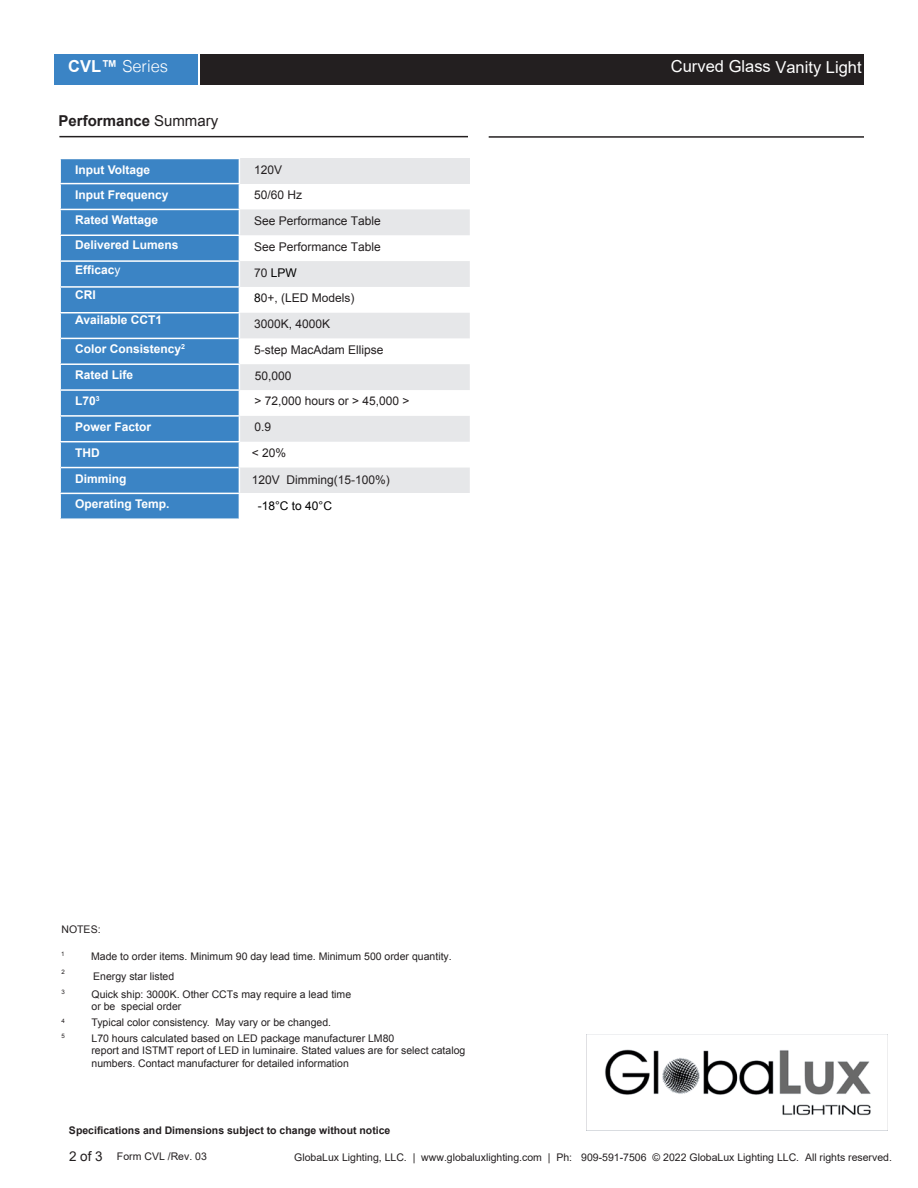
<style>
.page{position:relative;width:918px;height:1188px;background:#fff}
.page>*{position:absolute;margin:0;border:0;box-sizing:border-box;transform-origin:0 0}
.t1{font:16.5px "Arial";color:#fff}
.t2{font:300 16.5px "Helvetica";color:#fff}
.t3{font:700 15px "Arial";color:#231f20}
.t4{font:12px/25.8px "Arial";color:#231f20}
.t5{font:700 12px/25.8px "Arial";color:#fff}
.t6{font:12px "Arial";color:#000}
.t7{font:10.5px/12.6px "Arial";color:#231f20}
.t8{font:700 10.5px "Arial";color:#231f20}
.t9{font:6.15px "Arial";color:#231f20}
.s1{font-family:"Arial";font-weight:700}
.s2{font-weight:400}
.s3{color:#000}
.s4{font-size:13.5px}
.s5{font-style:inherit}
</style>
<div class="page">
<div style="left:201px;top:54px;width:663px;height:30px;background:#231f20"></div>
<div style="left:54px;top:54px;width:143px;height:30px;background:#3b84c5"></div>
<hr style="left:59px;top:136px;width:409px;height:1px;background:#231f20">
<div style="left:61px;top:159px;width:178px;height:359px;background:#3b84c5"></div>
<div style="left:239px;top:158px;width:231px;height:26px;background:#e6e7e9"></div>
<svg style="left:240px;top:209px;width:230px;height:284px;fill:#e6e7e9"></svg>
<hr style="left:59px;top:158px;width:181px;height:1px;background:#fff">
<hr style="left:59px;top:183px;width:181px;height:1px;background:#fff">
<hr style="left:59px;top:209px;width:181px;height:1px;background:#fff">
<hr style="left:59px;top:235px;width:181px;height:1px;background:#fff">
<hr style="left:59px;top:260px;width:181px;height:2px;background:#fff">
<hr style="left:59px;top:286px;width:181px;height:2px;background:#fff">
<hr style="left:59px;top:312px;width:181px;height:1px;background:#fff">
<hr style="left:59px;top:363px;width:181px;height:2px;background:#fff">
<hr style="left:59px;top:389px;width:181px;height:2px;background:#fff">
<hr style="left:59px;top:415px;width:181px;height:2px;background:#fff">
<hr style="left:59px;top:441px;width:181px;height:1px;background:#fff">
<hr style="left:61px;top:338px;width:178px;height:1px;background:#fff">
<hr style="left:59px;top:493px;width:181px;height:1px;background:#fff">
<svg style="left:239px;top:159px;width:1px;height:334px"></svg>
<hr style="left:61px;top:467px;width:178px;height:1px;background:#fff">
<hr style="left:489px;top:136px;width:375px;height:2px;background:#231f20">
<img style="left:587px;top:1034px;width:300px;height:82px">
<h1 class="t2" style="left:68px;top:52px;width:101px"><span class="s1">CVL™</span> Series</h1>
<h1 class="t1" style="left:671px;top:55px;width:192px">Curved Glass Vanity Light</h1>
<h2 class="t3" style="left:58px;top:111px;width:161px">Performance <span class="s2">Summary</span></h2>
<p class="t5" style="left:75px;top:157px;width:105px;line-height:25.2px">Input Voltage<br>Input Frequency<br>Rated Wattage<br>Delivered Lumens<br>Efficac<span class="s2">y<br></span>CRI<br>Available CCT1</p>
<p class="t5" style="left:75px;top:337px;width:111px">Color Consistency<sup>2<br></sup>Rated Life<br>L70<sup>3<br></sup>Power Factor<br>THD<br>Dimming<br>Operating Temp.</p>
<p class="t4" style="left:254px;top:157px;width:131px">120V<br>50/60 Hz<br>See Performance Table<br>See Performance Table<br>70 <span class="s3">LPW<br></span><span class="s3">8</span>0+, (LED Models)<br>3000K, 4000K<br>5-step MacAdam Ellipse</p>
<p class="t4" style="left:255px;top:363px;width:38px">50,000</p>
<p class="t4" style="left:254px;top:388px;width:157px">&gt; 72,000 hours or &gt; 45,000 &gt;</p>
<p class="t4" style="left:252px;top:414px;width:140px;line-height:26.2px">0.9<br>&lt; 20%<br>120V Dimming(15-100%)</p>
<p class="t6" style="left:258px;top:498px;width:76px">-18°C to 40°C</p>
<p class="t7" style="left:62px;top:923px;width:41px">NOTES:</p>
<p class="t9" style="left:61px;top:949px;width:5px">1</p>
<p class="t7" style="left:91px;top:951px;width:362px">Made to order items. Minimum 90 day lead time. Minimum 500 order quantity.</p>
<p class="t9" style="left:61px;top:968px;width:5px">2</p>
<p class="t7" style="left:93px;top:970px;width:83px">Energy star listed</p>
<p class="t9" style="left:62px;top:988px;width:5px">3</p>
<p class="t7" style="left:92px;top:988px;width:261px;line-height:12.1px">Quick ship: 3000K. Other CCTs may require a lead time or be special order</p>
<p class="t9" style="left:62px;top:1016px;width:5px">4</p>
<p class="t7" style="left:92px;top:1016px;width:241px">Typical color consistency. May vary or be changed.</p>
<p class="t9" style="left:62px;top:1032px;width:5px">5</p>
<p class="t7" style="left:92px;top:1032px;width:375px">L70 hours calculated based on LED package manufacturer LM80<br>report and ISTMT report of LED in luminaire. Stated values are for select catalog numbers. Contact manufacturer for detailed information</p>
<p class="t8" style="left:69px;top:1124px;width:323px">Specifications and Dimensions subject to change without notice</p>
<p class="t7" style="left:69px;top:1150px;width:139px"><span class="s4">2 of 3</span> Form CVL /Rev. 03</p>
<p class="t7" style="left:294px;top:1151px;width:599px">GlobaLux Lighting, LLC. | www.globa<span class="s5">l</span>uxlighting.com | Ph: 909-591-7506 © 2022 GlobaLux Lighting LLC. All rights reserved.</p>
</div>
